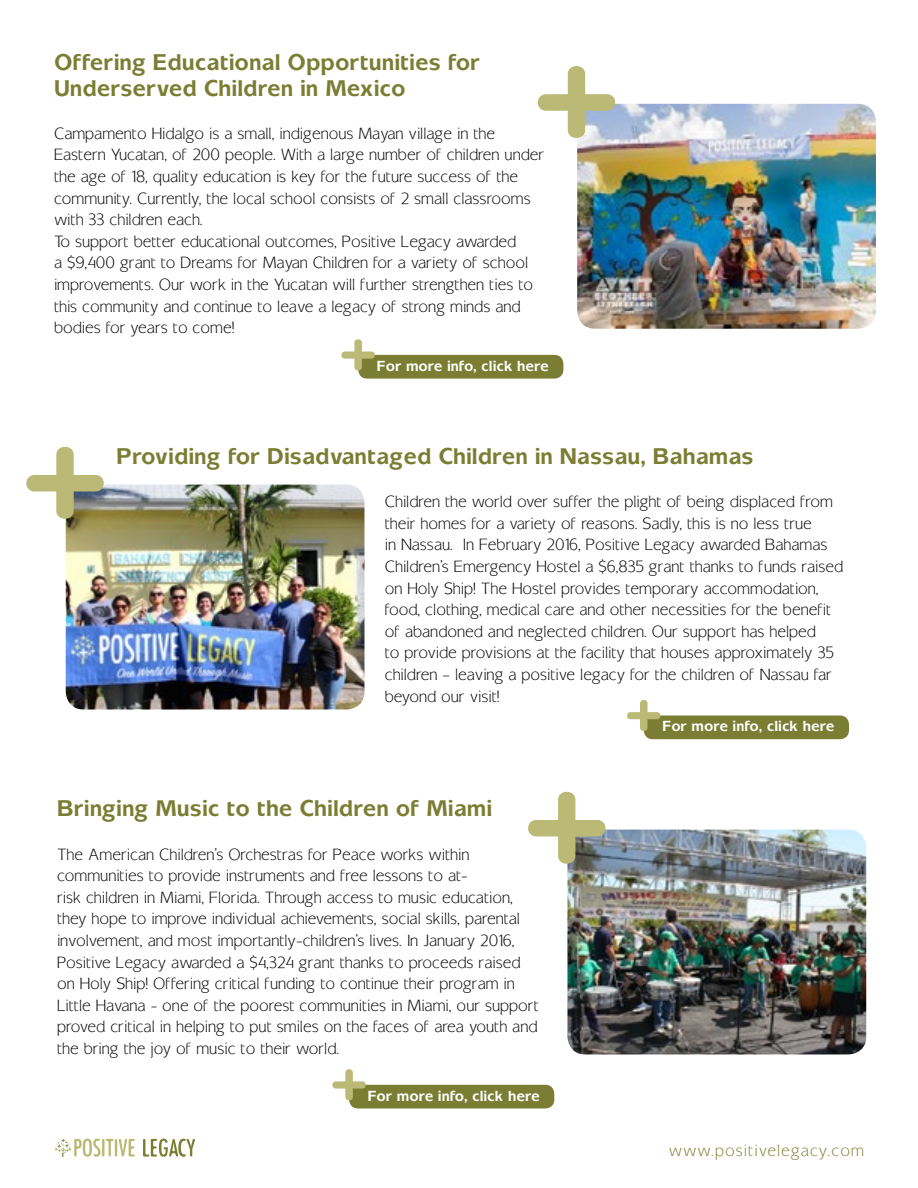
<style>
.page{position:relative;width:918px;height:1188px;background:#fff}
.page>*{position:absolute;margin:0;border:0;box-sizing:border-box;transform-origin:0 0}
.t1{font:700 21px/25.2px "Mixage";color:#7a7d32}
.t2{font:15px/21.6px "Mixage";color:#000}
.t3{font:15px "Mixage";letter-spacing:.07em;color:#7a7d32}
.t4{font:700 13.5px "Mixage";color:#fff}
</style>
<div class="page">
<svg style="left:143px;top:1139px;width:52px;height:18px"></svg>
<svg style="left:55px;top:1139px;width:80px;height:18px"></svg>
<img style="left:567px;top:830px;width:299px;height:224px">
<svg style="left:528px;top:791px;width:80px;height:75px"></svg>
<img style="left:577px;top:104px;width:299px;height:225px">
<svg style="left:537px;top:66px;width:81px;height:75px"></svg>
<img style="left:66px;top:485px;width:298px;height:225px">
<svg style="left:26px;top:446px;width:81px;height:75px"></svg>
<div style="left:358px;top:355px;width:205px;height:24px;background:#7a7d32;border-radius:9px"></div>
<svg style="left:341px;top:339px;width:35px;height:33px"></svg>
<div style="left:644px;top:716px;width:205px;height:23px;background:#7a7d32;border-radius:9px"></div>
<svg style="left:627px;top:700px;width:35px;height:32px"></svg>
<div style="left:349px;top:1085px;width:205px;height:24px;background:#7a7d32;border-radius:9px"></div>
<svg style="left:332px;top:1069px;width:35px;height:33px"></svg>
<h1 class="t1" style="left:54px;top:50px;width:428px">Offering Educational Opportunities for<br>Underserved Children in Mexico</h1>
<p class="t2" style="left:54px;top:123px;width:492px">Campamento Hidalgo is a small, indigenous Mayan village in the Eastern Yucatan, of 200 people. With a large number of children under the age of 18, quality education is key for the future success of the community. Currently, the local school consists of 2 small classrooms with 33 children each.<br>To support better educational outcomes, Positive Legacy awarded<br>a $9,400 grant to Dreams for Mayan Children for a variety of school improvements. Our work in the Yucatan will further strengthen ties to this community and continue to leave a legacy of strong minds and bodies for years to come!</p>
<p class="t4" style="left:377px;top:357px;width:174px">For more info, click here</p>
<h1 class="t1" style="left:117px;top:444px;width:639px">Providing for Disadvantaged Children in Nassau, Bahamas</h1>
<p class="t2" style="left:385px;top:491px;width:460px">Children the world over suffer the plight of being displaced from their homes for a variety of reasons. Sadly, this is no less true<br>in Nassau. In February 2016, Positive Legacy awarded Bahamas Children’s Emergency Hostel a $6,835 grant thanks to funds raised on Holy Ship! The Hostel provides temporary accommodation, food, clothing, medical care and other necessities for the benefit of abandoned and neglected children. Our support has helped<br>to provide provisions at the facility that houses approximately 35 children – leaving a positive legacy for the children of Nassau far beyond our visit!</p>
<h1 class="t1" style="left:57px;top:796px;width:437px">Bringing Music to the Children of Miami</h1>
<p class="t2" style="left:57px;top:843px;width:483px">The American Children’s Orchestras for Peace works within communities to provide instruments and free lessons to at-<br>risk children in Miami, Florida. Through access to music education, they hope to improve individual achievements, social skills, parental involvement, and most importantly-children’s lives. In January 2016, Positive Legacy awarded a $4,324 grant thanks to proceeds raised on Holy Ship! Offering critical funding to continue their program in Little Havana - one of the poorest communities in Miami, our support proved critical in helping to put smiles on the faces of area youth and the bring the joy of music to their world.</p>
<p class="t4" style="left:368px;top:1087px;width:174px">For more info, click here</p>
<p class="t4" style="left:662px;top:718px;width:174px">For more info, click here</p>
<p class="t3" style="left:669px;top:1141px;width:197px">www.positivelegacy.com</p>
</div>
